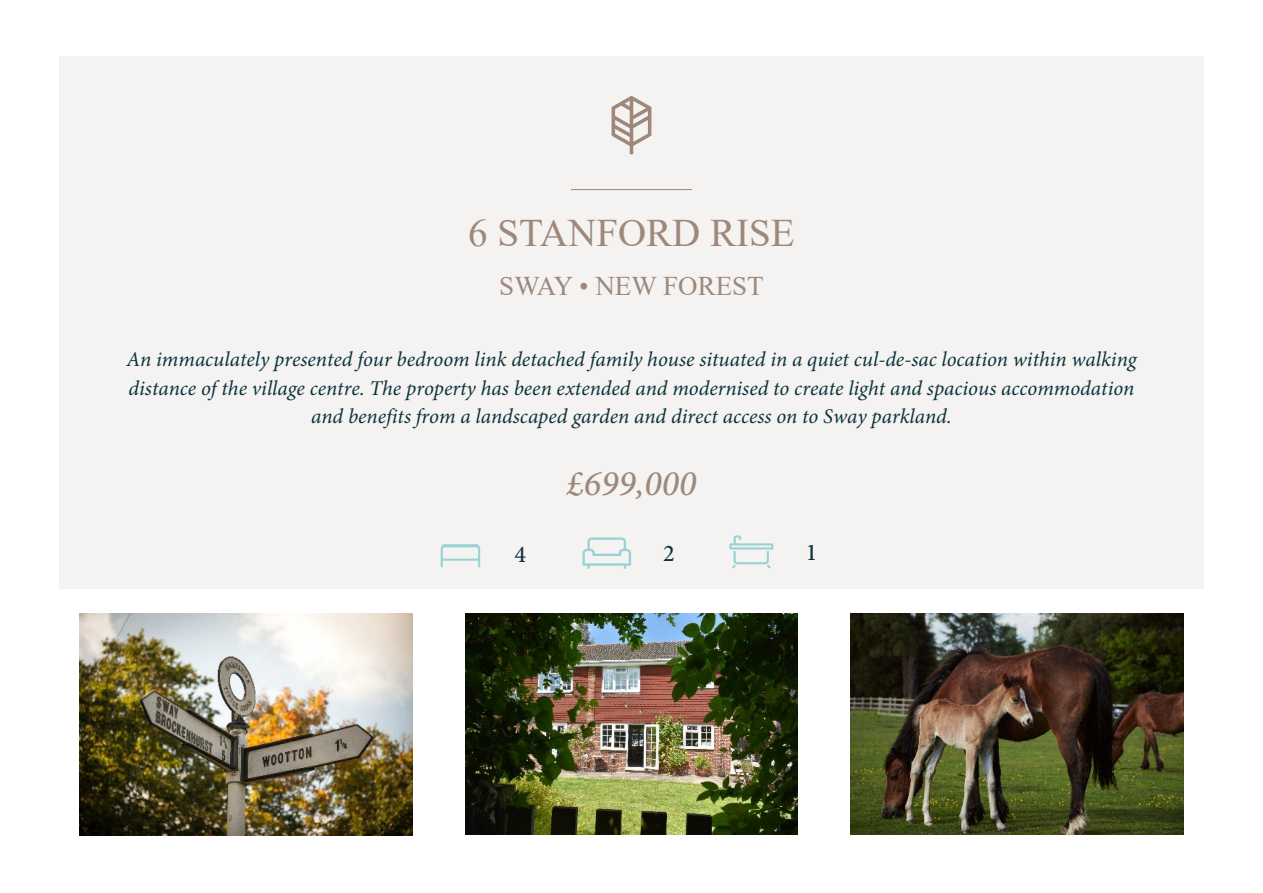
<style>
.page{position:relative;width:1263px;height:893px;background:#fff}
.page>*{position:absolute;margin:0;border:0;box-sizing:border-box;transform-origin:0 0}
.t1{font:39px "Times New Roman";color:#9e887b}
.t2{font:italic 500 36px "Minion Pro";color:#9e887b}
.t3{font:27px "Times New Roman";color:#9e887b}
.t4{font:500 24px "Minion Pro";color:#0b333d}
.t5{font:italic 21px/28.7px "Minion Pro";color:#0b333d;text-align:center}
</style>
<div class="page">
<div style="left:59px;top:57px;width:1145px;height:532px;background:#f5f3f1"></div>
<hr style="left:571px;top:189px;width:121px;height:1px;background:#9e887b">
<svg style="left:611px;top:96px;width:40px;height:58px"></svg>
<svg style="left:729px;top:535px;width:44px;height:33px"></svg>
<svg style="left:582px;top:537px;width:49px;height:32px"></svg>
<svg style="left:441px;top:544px;width:39px;height:23px"></svg>
<hr style="left:442px;top:559px;width:37px;height:2px;background:#98d2d4">
<img style="left:466px;top:614px;width:331px;height:221px">
<img style="left:80px;top:614px;width:332px;height:221px">
<img style="left:850px;top:614px;width:333px;height:221px">
<h1 class="t1" style="left:468px;top:219px;width:328px">6 STANFORD RISE</h1>
<p class="t3" style="left:499px;top:276px;width:266px">SWAY • NEW FOREST</p>
<p class="t5" style="left:126px;top:347px;width:1012px">An immaculately presented four bedroom link detached family house situated in a quiet cul-de-sac location within walking distance of the village centre. The property has been extended and modernised to create light and spacious accommodation and benefits from a landscaped garden and direct access on to Sway parkland.</p>
<h2 class="t2" style="left:567px;top:469px;width:131px">£699,000</h2>
<p class="t4" style="left:514px;top:544px;width:13px">4</p>
<p class="t4" style="left:663px;top:544px;width:13px">2</p>
<p class="t4" style="left:806px;top:542px;width:13px">1</p>
</div>
